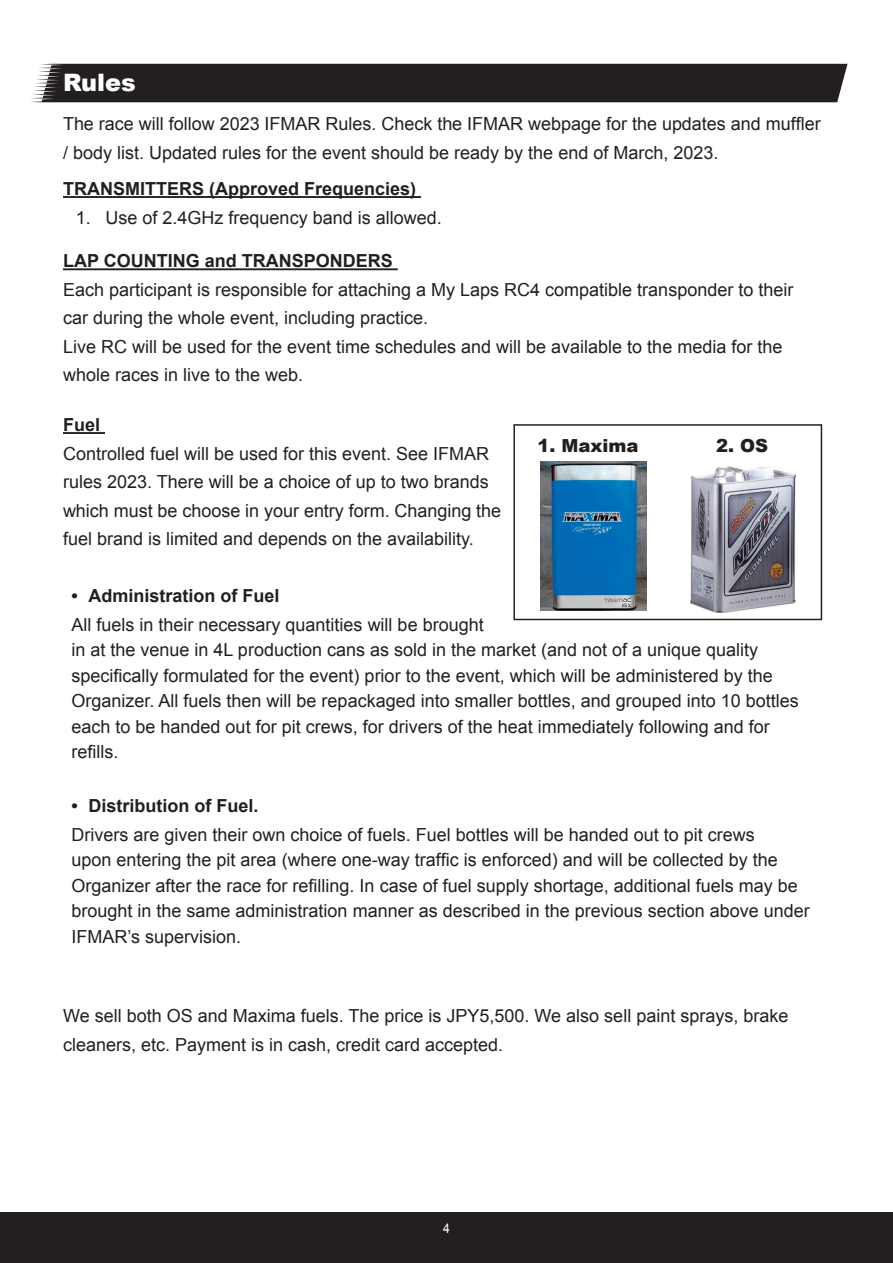
<style>
.page{position:relative;width:893px;height:1263px;background:#fff}
.page>*{position:absolute;margin:0;border:0;box-sizing:border-box;transform-origin:0 0}
.t1{font:900 24px "Arial";color:#fff}
.t2{font:18px/25.5px "Arial";color:#231f20}
.t3{font:700 18px "Arial";color:#231f20}
.t4{font:900 18px "Arial";color:#231f20}
.t5{font:13.5px "Arial";color:#fff;scale:.9 1}
</style>
<div class="page">
<hr style="left:63px;top:432px;width:42px;height:2px;background:#231f20">
<img style="left:690px;top:466px;width:105px;height:146px">
<img style="left:540px;top:461px;width:107px;height:149px">
<div style="left:513px;top:424px;width:309px;height:196px;border:2px solid #231f20"></div>
<div style="left:30px;top:64px;width:817px;height:38px;background:#231f20"></div>
<hr style="left:63px;top:268px;width:335px;height:2px;background:#231f20">
<hr style="left:63px;top:196px;width:358px;height:2px;background:#231f20">
<div style="left:0;top:1212px;width:893px;height:51px;background:#231f20"></div>
<h1 class="t1" style="left:63px;top:65px;width:74px">Rules</h1>
<p class="t2" style="left:63px;top:110px;width:759px;line-height:28.5px">The race will follow 2023 IFMAR Rules. Check the IFMAR webpage for the updates and muffler / body list. Updated rules for the event should be ready by the end of March, 2023.</p>
<p class="t3" style="left:63px;top:177px;width:355px">TRANSMITTERS (Approved Frequencies(</p>
<p class="t2" style="left:106px;top:205px;width:338px">Use of 2.4GHz frequency band is allowed.</p>
<p class="t2" style="left:76px;top:205px;width:17px">1.</p>
<p class="t3" style="left:63px;top:249px;width:331px">LAP COUNTING and TRANSPONDERS</p>
<p class="t2" style="left:63px;top:276px;width:732px;line-height:28.5px">Each participant is responsible for attaching a My Laps RC4 compatible transponder to their car during the whole event, including practice.<br>Live RC will be used for the event time schedules and will be available to the media for the whole races in live to the web.</p>
<p class="t3" style="left:63px;top:413px;width:39px">Fuel</p>
<p class="t2" style="left:63px;top:439px;width:440px;line-height:28.5px">Controlled fuel will be used for this event. See IFMAR rules 2023. There will be a choice of up to two brands which must be choose in your entry form. Changing the fuel brand is limited and depends on the availability.</p>
<p class="t4" style="left:537px;top:433px;width:102px">1. Maxima</p>
<p class="t4" style="left:716px;top:433px;width:53px">2. OS</p>
<p class="t3" style="left:89px;top:584px;width:193px">Administration of Fuel</p>
<p class="t3" style="left:72px;top:584px;width:8px">•</p>
<p class="t2" style="left:72px;top:612px;width:729px">All fuels in their necessary quantities will be brought<br>in at the venue in L4 production cans as sold in the market (and not of a unique quality specifically formulated for the event) prior to the event, which will be administered by the Organizer. All fuels then will be repackaged into smaller bottles, and grouped into 10 bottles each to be handed out for pit crews, for drivers of the heat immediately following and for refills.</p>
<p class="t3" style="left:89px;top:794px;width:172px">Distribution of Fuel.</p>
<p class="t3" style="left:72px;top:794px;width:8px">•</p>
<p class="t2" style="left:72px;top:822px;width:740px">Drivers are given their own choice of fuels. Fuel bottles will be handed out to pit crews<br>upon entering the pit area (where one-way traffic is enforced) and will be collected by the Organizer after the race for refilling In. case of fuel supply shortage, additional fuels may be brought in the same administration manner as described in the previous section above under IFMAR s’ supervision.</p>
<p class="t2" style="left:63px;top:1002px;width:727px;line-height:28.5px">We sell both OS and Maxima fuels. The price is JPY5,500. We also sell paint sprays, brake cleaners, etc. Payment is in cash, credit card accepted.</p>
<p class="t5" style="left:443px;top:1220px;width:9px">4</p>
</div>
